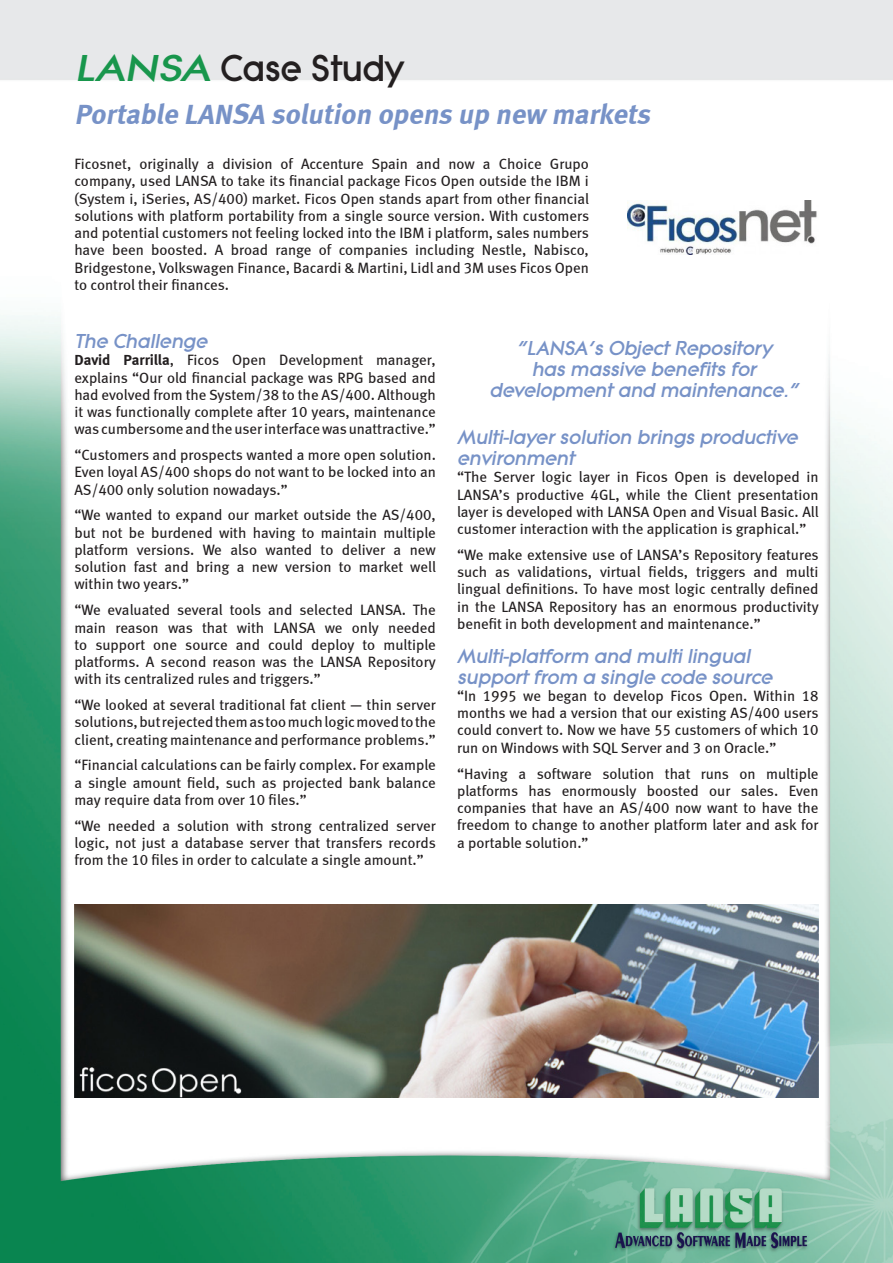
<style>
.page{position:relative;width:893px;height:1263px;background:#fff}
.page>*{position:absolute;margin:0;border:0;box-sizing:border-box;transform-origin:0 0}
.t1{font:800 39px "Litera EF";color:#231f20;scale:.96 1}
.t2{font:italic 700 28.5px "Meta";color:#7792c7}
.t3{font:italic 800 21px/21px "Litera EF";color:#7792c7}
.t4{font:15px/17.2px "Meta Book LF";color:#231f20;text-align:justify}
.s1{font-style:italic;color:#18964c}
.s2{font-family:"Meta";font-weight:700}
</style>
<div class="page">
<img style="left:0;top:0;width:893px;height:1263px">
<img style="left:627px;top:200px;width:192px;height:55px">
<img style="left:74px;top:905px;width:745px;height:193px">
<h1 class="t1" style="left:74px;top:46px;width:345px"><span class="s1">LANSA</span> Case Study</h1>
<h2 class="t2" style="left:74px;top:98px;width:583px">Portable LANSA solution opens up new markets</h2>
<p class="t4" style="left:74px;top:155px;width:516px">Ficosnet, originally a division of Accenture Spain and now a Choice Grupo company, used LANSA to take its financial package Ficos Open outside the IBM i (System i, iSeries, AS/400) market. Ficos Open stands apart from other financial solutions with platform portability from a single source version. With customers and potential customers not feeling locked into the IBM i platform, sales numbers have been boosted. A broad range of companies including Nestle, Nabisco, Bridgestone, Volkswagen Finance, Bacardi &amp; Martini, Lidl and 3M uses Ficos Open to control their finances.</p>
<h3 class="t3" style="left:74px;top:331px;width:139px">The Challenge</h3>
<p class="t4" style="left:74px;top:351px;width:363px"><span class="s2">David Parrilla</span>, Ficos Open Development manager, explains “Our old financial package was RPG based and had evolved from the System/38 to the AS/400. Although it was functionally complete after 10 years, maintenance was cumbersome and the user interface was unattractive.”</p>
<p class="t4" style="left:74px;top:446px;width:363px">“Customers and prospects wanted a more open solution.<br>Even loyal AS/400 shops do not want to be locked into an AS/400 only solution nowadays.”</p>
<p class="t4" style="left:74px;top:506px;width:363px">“We wanted to expand our market outside the AS/400, but not be burdened with having to maintain multiple platform versions. We also wanted to deliver a new solution fast and bring a new version to market well within two years.”</p>
<p class="t4" style="left:74px;top:601px;width:363px">“We evaluated several tools and selected LANSA. The main reason was that with LANSA we only needed to support one source and could deploy to multiple platforms. A second reason was the LANSA Repository with its centralized rules and triggers.”</p>
<p class="t4" style="left:74px;top:696px;width:363px">“We looked at several traditional fat client — thin server solutions, but rejected them as too much logic moved to the client, creating maintenance and performance problems.”</p>
<p class="t4" style="left:74px;top:756px;width:363px">“Financial calculations can be fairly complex. For example a single amount field, such as projected bank balance may require data from over 10 files.”</p>
<p class="t4" style="left:74px;top:816px;width:363px">“We needed a solution with strong centralized server logic, not just a database server that transfers records from the 10 files in order to calculate a single amount.”</p>
<h3 class="t3" style="left:489px;top:338px;width:315px;text-align:center">“LANSA’s ObjectRepository<br>has massive benefits for developmentand maintenance.”</h3>
<h3 class="t3" style="left:457px;top:427px;width:346px">Multi-layersolution brings productive environment</h3>
<p class="t4" style="left:457px;top:468px;width:363px">“The Server logic layer in Ficos Open is developed in LANSA’s productive 4GL, while the Client presentation layer is developed with LANSA Open and Visual Basic. All customer interaction with the application is graphical.”</p>
<p class="t4" style="left:457px;top:546px;width:363px">“We make extensive use of LANSA’s Repository features such as validations, virtual fields, triggers and multi lingual definitions. To have most logic centrally defined in the LANSA Repository has an enormous productivity benefit in both development and maintenance.”</p>
<h3 class="t3" style="left:457px;top:645px;width:321px">Multi-platform and multilingual supportfrom a single code source</h3>
<p class="t4" style="left:457px;top:687px;width:363px">“In 1995 we began to develop Ficos Open. Within 18 months we had a version that our existing AS/400 users could convert to. Now we have 55 customers of which 10 run on Windows with SQL Server and 3 on Oracle.”</p>
<p class="t4" style="left:457px;top:764px;width:363px">“Having a software solution that runs on multiple platforms has enormously boosted our sales. Even companies that have an AS/400 now want to have the freedom to change to another platform later and ask for a portable solution.”</p>
</div>
